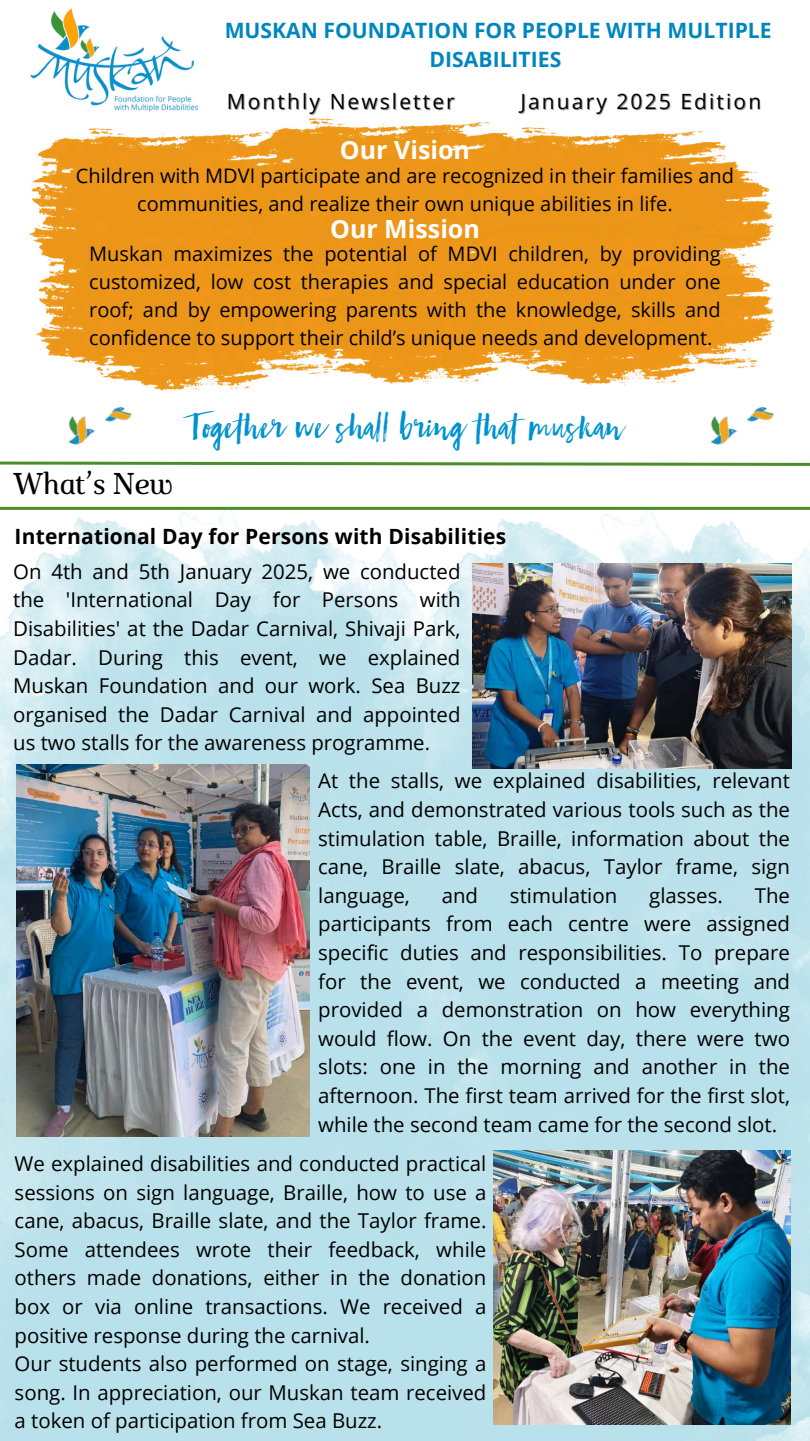
<style>
.page{position:relative;width:810px;height:1441px;background:#fff}
.page>*{position:absolute;margin:0;border:0;box-sizing:border-box;transform-origin:0 0}
.t1{font:35.5px "First Take";color:#0092ce}
.t2{font:italic 30.1px "Marta";color:#000}
.t3{font:700 25px "Open Sans";color:#fff}
.t4{font:700 21.1px/29px "Open Sans";color:#0086bf;text-align:center}
.t5{font:700 21px "Open Sans";letter-spacing:.01em;color:#000}
.t6{font:21px "Open Sans";letter-spacing:.1em;color:#000}
.t7{font:20.4px/28.6px "Open Sans";color:#000;text-align:justify}
.t8{font:20px/27.8px "Open Sans";color:#000;text-align:justify}
</style>
<div class="page">
<img style="left:30px;top:8px;width:168px;height:104px">
<img style="left:711px;top:406px;width:63px;height:39px">
<img style="left:0;top:510px;width:326px;height:279px">
<img style="left:0;top:789px;width:706px;height:377px">
<img style="left:326px;top:510px;width:484px;height:631px">
<svg style="left:0;top:461px;width:810px;height:5px"></svg>
<hr style="left:0;top:507px;width:810px;height:3px;background:#4c8d2b">
<img style="left:53px;top:406px;width:87px;height:60px">
<img style="left:348px;top:280px;width:115px;height:103px">
<img style="left:36px;top:280px;width:312px;height:110px">
<img style="left:29px;top:129px;width:312px;height:162px">
<img style="left:249px;top:118px;width:241px;height:162px">
<img style="left:462px;top:127px;width:311px;height:162px">
<img style="left:463px;top:222px;width:311px;height:162px">
<div style="left:0;top:1166px;width:494px;height:274px;background:#bae1eb"></div>
<div style="left:104px;top:1201px;width:706px;height:239px;background:#b9e1eb"></div>
<img style="left:472px;top:563px;width:319px;height:205px">
<img style="left:16px;top:764px;width:294px;height:372px">
<img style="left:494px;top:1150px;width:296px;height:274px">
<p class="t4" style="left:225px;top:15px;width:549px">MUSKAN FOUNDATION FOR PEOPLE WITH MULTIPLE<br>DISABILITIES</p>
<p class="t6" style="left:227px;top:87px;width:230px">Monthly Newsletter</p>
<p class="t3" style="left:340px;top:133px;width:131px">Our Vision</p>
<p class="t6" style="left:520px;top:87px;width:242px">January 2025 Edition</p>
<p class="t8" style="left:76px;top:162px;width:660px;text-align:center">Children with MDVI participate and are recognized in their families and communities, and realize their own unique abilities in life.</p>
<p class="t3" style="left:330px;top:211px;width:151px">Our Mission</p>
<p class="t8" style="left:89px;top:240px;width:633px">Muskan maximizes the potential of MDVI children, by providing customized, low cost therapies and special education under one roof; and by empowering parents with the knowledge, skills and confidence to support their child’s unique needs and development.</p>
<h2 class="t2" style="left:13px;top:471px;width:161px">What’s New</h2>
<h1 class="t1" style="left:187px;top:413px;width:438px">Together we shall bring that muskan</h1>
<p class="t5" style="left:15px;top:521px;width:493px">International Day for Persons with Disabilities</p>
<p class="t7" style="left:13px;top:556px;width:449px">On 4th and 5th January 2025, we conducted the 'International Day for Persons with Disabilities' at the Dadar Carnival, Shivaji Park, Dadar. During this event, we explained Muskan Foundation and our work. Sea Buzz organised the Dadar Carnival and appointed us two stalls for the awareness programme.</p>
<p class="t7" style="left:318px;top:766px;width:473px">At the stalls, we explained disabilities, relevant Acts, and demonstrated various tools such as the stimulation table, Braille, information about the cane, Braille slate, abacus, Taylor frame, sign language,</p>
<p class="t7" style="left:318px;top:880px;width:473px;text-indent:437px">The participants from each centre were assigned specific duties and responsibilities. To prepare for the event, we conducted a meeting and provided a demonstration on how everything would flow. On the event day, there were two slots: one in the morning and another in the afternoon. The first team arrived for the first slot, while the second team came for the second slot.</p>
<p class="t7" style="left:15px;top:1148px;width:473px;text-align:left">We explained disabilities and conducted practical sessions on sign language, Braille, how to use a cane, abacus, Braille slate, and the Taylor frame.<br>Some attendees wrote their feedback, while others made donations, either in the donation box or via online transactions. We received a positive response during the carnival.<br>Our students also performed on stage, singing a song. In appreciation, our Muskan team received a token of participation from Sea Buzz.</p>
<p class="t7" style="left:442px;top:880px;width:38px">and</p>
<p class="t7" style="left:510px;top:880px;width:109px">stimulation</p>
<p class="t7" style="left:649px;top:880px;width:75px">glasses.</p>
</div>
